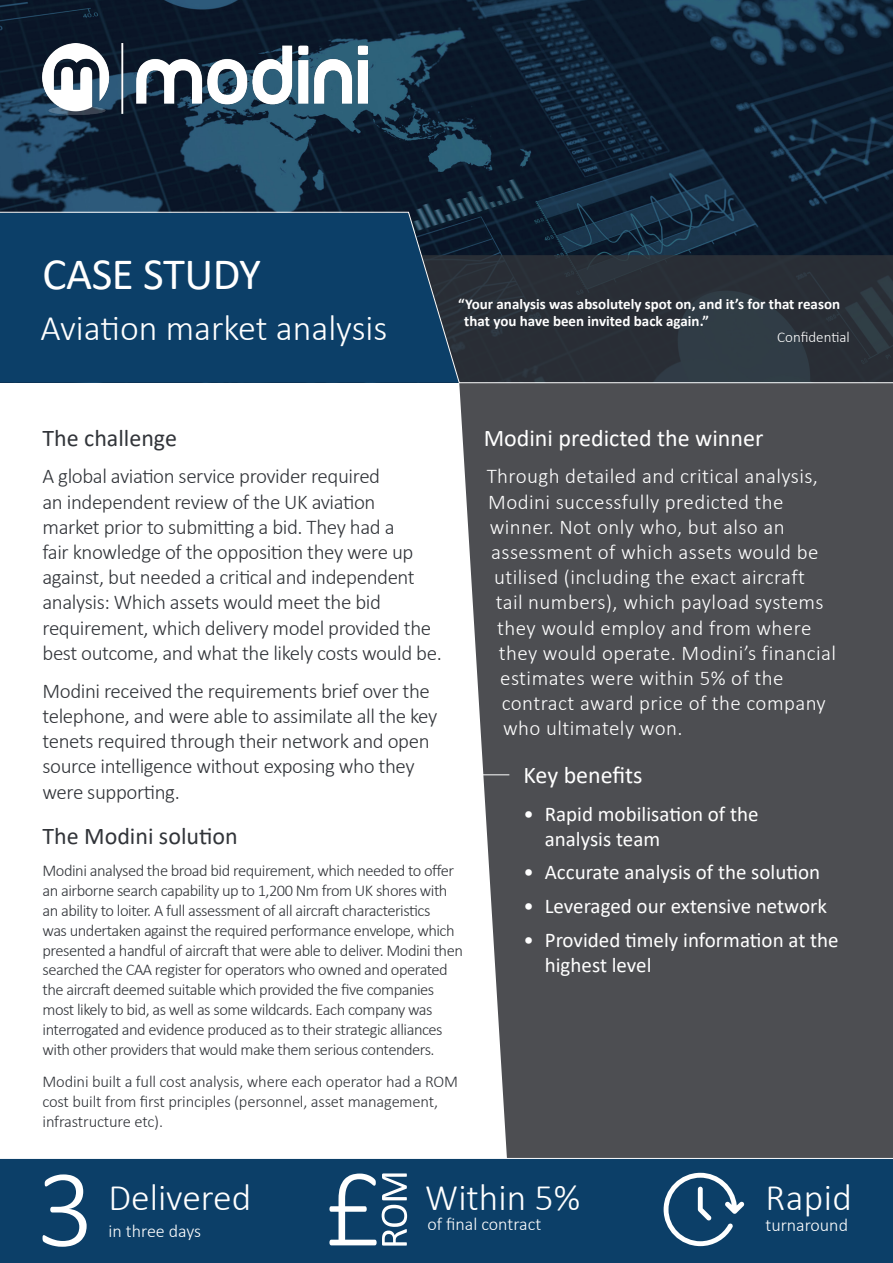
<style>
.page{position:relative;width:893px;height:1263px;background:#fff}
.page>*{position:absolute;margin:0;border:0;box-sizing:border-box;transform-origin:0 0}
.t1{font:45px "Calibri";letter-spacing:-.01em;color:#fff}
.t2{font:300 37.5px "Calibri";color:#fff}
.t3{font:300 36px "Calibri";color:#fff}
.t4{font:24px "Calibri";color:#fff}
.t5{font:24px "Calibri";color:#313439}
.t6{font:300 21px/25.2px "Calibri";letter-spacing:-.02em;color:#313439}
.t7{font:300 21px "Calibri";letter-spacing:.02em;color:#fff}
.t8{font:21px/25.2px "Calibri";color:#fff}
.t9{font:300 18px "Calibri";color:#fff}
.t10{font:300 16.5px/19.8px "Calibri";letter-spacing:-.03em;color:#313439}
.t11{font:300 16.5px/19.8px "Calibri";letter-spacing:-.01em;color:#313439}
.t12{font:700 15px/16.5px "Calibri";color:#fff}
.t13{font:300 15px "Calibri";color:#fff}
</style>
<div class="page">
<svg style="left:459px;top:383px;width:434px;height:775px;background:#595a5d"></svg>
<img style="left:0;top:0;width:893px;height:211px">
<img style="left:43px;top:44px;width:324px;height:70px">
<div style="left:0;top:1158px;width:893px;height:105px;background:#0c3f68"></div>
<hr style="left:0;top:1158px;width:893px;height:1px;background:#fff">
<svg style="left:0;top:211px;width:893px;height:172px;background:#193750"></svg>
<svg style="left:664px;top:1173px;width:80px;height:73px"></svg>
<hr style="left:464px;top:774px;width:45px;height:1px;background:#fff">
<svg style="left:43px;top:1174px;width:44px;height:73px"></svg>
<svg style="left:329px;top:1173px;width:78px;height:72px"></svg>
<p class="t1" style="left:43px;top:243px;width:220px">CASE STUDY</p>
<p class="t3" style="left:40px;top:306px;width:349px">Aviation market analysis</p>
<p class="t12" style="left:464px;top:296px;width:377px;text-indent:-6px">“Your analysis was absolutely spot on, and it’s for that reason that you have been invited back again.”</p>
<p class="t13" style="left:777px;top:328px;width:74px">Confidential</p>
<p class="t5" style="left:43px;top:421px;width:136px">The challenge</p>
<p class="t6" style="left:43px;top:464px;width:401px">A global aviation service provider required<br>an independent review of the UK aviation<br>market prior to submitting a bid. They had a<br>fair knowledge of the opposition they were up against, but needed a critical and independent analysis: Which assets would meet the bid requirement, which delivery model provided the best outcome, and what the likely costs would be.</p>
<p class="t6" style="left:43px;top:678px;width:396px">Modini received the requirements brief over the telephone, and were able to assimilate all the key tenets required through their network and open source intelligence without exposing who they were supporting.</p>
<p class="t5" style="left:43px;top:819px;width:197px">The Modini solution</p>
<p class="t10" style="left:43px;top:861px;width:422px">Modini analysed the broad bid requirement, which needed to offer an airborne search capability up to 1,200 Nm from UK shores with an ability to loiter. A full assessment of all aircraft characteristics<br>was undertaken against the required performance envelope, which presented a handful of aircraft that were able to deliver. Modini then searched the CAA register for operators who owned and operated the aircraft deemed suitable which provided the five companies most likely to bid, as well as some wildcards. Each company was interrogated and evidence produced as to their strategic alliances with other providers that would make them serious contenders.</p>
<p class="t11" style="left:43px;top:1071px;width:417px">Modini built a full cost analysis, where each operator had a ROM cost built from first principles (personnel, asset management, infrastructure etc).</p>
<p class="t4" style="left:484px;top:421px;width:281px">Modini predicted the winner</p>
<p class="t7" style="left:487px;top:463px;width:333px">Through detailed and critical analysis,</p>
<p class="t7" style="left:488px;top:489px;width:297px">Modini successfully predicted the</p>
<p class="t7" style="left:490px;top:514px;width:297px">winner. Not only who, but also an</p>
<p class="t7" style="left:491px;top:539px;width:329px">assessment of which assets would be</p>
<p class="t7" style="left:494px;top:564px;width:312px">utilised (including the exact aircraft</p>
<p class="t7" style="left:496px;top:589px;width:330px">tail numbers), which payload systems</p>
<p class="t7" style="left:497px;top:615px;width:316px">they would employ and from where</p>
<p class="t7" style="left:499px;top:640px;width:339px">they would operate. Modini’s financial</p>
<p class="t7" style="left:500px;top:665px;width:285px">estimates were within 5% of the</p>
<p class="t7" style="left:502px;top:690px;width:326px">contract award price of the company</p>
<p class="t7" style="left:503px;top:715px;width:181px">who ultimately won.</p>
<p class="t4" style="left:523px;top:758px;width:121px">Key benefits</p>
<p class="t8" style="left:545px;top:800px;width:215px;text-indent:-21px">• Rapid mobilisation of the analysis team</p>
<p class="t8" style="left:523px;top:859px;width:298px">• Accurate analysis of the solution</p>
<p class="t8" style="left:523px;top:893px;width:305px">• Leveraged our extensive network</p>
<p class="t8" style="left:545px;top:927px;width:295px;text-indent:-21px">• Provided timely information at the highest level</p>
<p class="t2" style="left:108px;top:1174px;width:144px">Delivered</p>
<p class="t9" style="left:108px;top:1220px;width:94px">in three days</p>
<p class="t2" style="left:425px;top:1174px;width:156px">Within 5%</p>
<p class="t9" style="left:427px;top:1213px;width:115px">of final contract</p>
<p class="t2" style="left:765px;top:1174px;width:88px">Rapid</p>
<p class="t9" style="left:765px;top:1214px;width:84px">turnaround</p>
</div>
